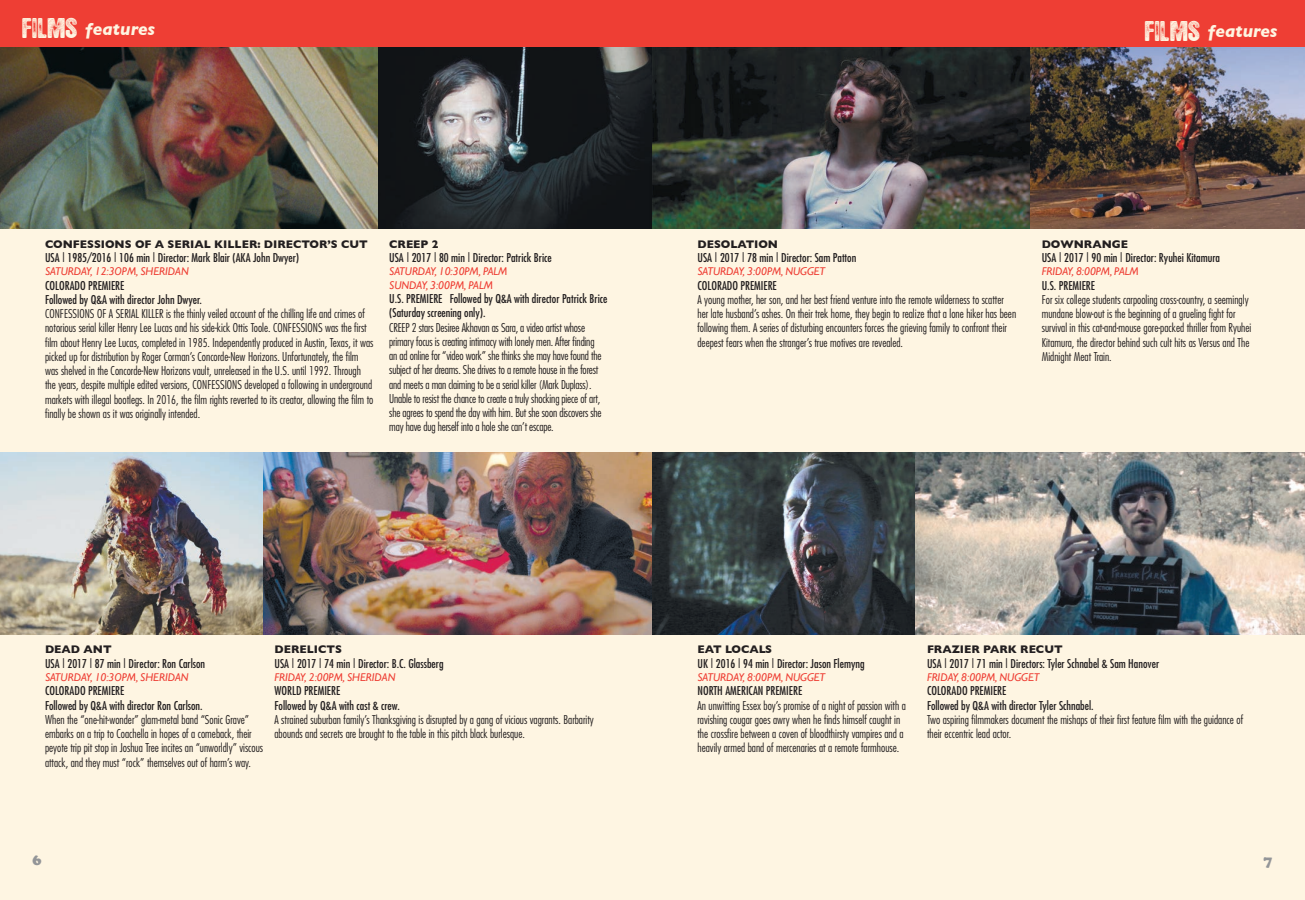
<style>
.page{position:relative;width:1305px;height:900px;background:#fef5e2}
.page>*{position:absolute;margin:0;border:0;box-sizing:border-box;transform-origin:0 0}
.WEE_subs{font:italic 700 17.5px "Gill Sans";color:#fef5e2}
.t1{font:900 15px "Cooper";color:#939598}
.t2{font:300 condensed 11.88px/14.2px "Futura";color:#231f20}
.t3{font:condensed 11.88px/14.2px "Futura";color:#231f20}
.day_time_theater{font:italic 11.25px "Gill Sans";color:#ee3e34}
.film_title{font:700 11.25px "Gill Sans";color:#231f20}
.s1{font-family:"Hotel Coral Essex";font-weight:400;font-style:normal;font-size:22.5px}
</style>
<div class="page">
<img style="left:0;top:452px;width:263px;height:182px">
<img style="left:263px;top:452px;width:389px;height:182px">
<img style="left:378px;top:46px;width:274px;height:183px">
<img style="left:0;top:46px;width:378px;height:183px">
<div style="left:0;top:0;width:675px;height:46px;background:#ee3e34"></div>
<img style="left:652px;top:46px;width:379px;height:183px">
<img style="left:1031px;top:46px;width:274px;height:183px">
<svg style="left:652px;top:452px;width:264px;height:182px;background:#3b4449"></svg>
<img style="left:916px;top:452px;width:389px;height:182px">
<div style="left:652px;top:0;width:653px;height:46px;background:#ee3e34"></div>
<p class="WEE_subs" style="left:23px;top:18px;width:134px"><span class="s1">FILMS</span> features</p>
<p class="film_title" style="left:45px;top:237px;width:324px">CONFESSIONS OF A SERIAL KILLER: DIRECTOR’S CUT</p>
<p class="t3" style="left:45px;top:250px;width:256px">USA | 1985/2016 | 106 min | Director: Mark Blair (AKA John Dwyer)</p>
<p class="day_time_theater" style="left:45px;top:265px;width:145px">SATURDAY, 12:3OPM, SHERIDAN</p>
<p class="t3" style="left:45px;top:278px;width:81px">COLORADO PREMIERE</p>
<p class="t3" style="left:45px;top:292px;width:158px">Followed by Q&amp;A with director John Dwyer.</p>
<p class="t2" style="left:45px;top:306px;width:330px">CONFESSIONS OF A SERIAL KILLER is the thinly veiled account of the chilling life and crimes of notorious serial killer Henry Lee Lucas and his side-kick Ottis Toole. CONFESSIONS was the first film about Henry Lee Lucas, completed in 1985. Independently produced in Austin, Texas, it was picked up for distribution by Roger Corman’s Concorde-New Horizons. Unfortunately, the film was shelved in the Concorde-New Horizons vault, unreleased in the U.S. until 1992. Through the years, despite multiple edited versions, CONFESSIONS developed a following in underground markets with illegal bootlegs. In 2016, the film rights reverted to its creator, allowing the film to finally be shown as it was originally intended.</p>
<p class="film_title" style="left:389px;top:237px;width:51px">CREEP 2</p>
<p class="t3" style="left:389px;top:250px;width:164px">USA | 2017 | 80 min | Director: Patrick Brice</p>
<p class="day_time_theater" style="left:389px;top:265px;width:120px">SATURDAY, 10:30PM, PALM</p>
<p class="day_time_theater" style="left:389px;top:279px;width:105px">SUNDAY, 3:00PM, PALM</p>
<p class="t3" style="left:389px;top:291px;width:220px">U.S. PREMIERE Followed by Q&amp;A with director Patrick Brice (Saturday screening only).</p>
<p class="t2" style="left:389px;top:320px;width:214px">CREEP 2 stars Desiree Akhavan as Sara, a video artist whose primary focus is creating intimacy with lonely men. After finding an ad online for “video work” she thinks she may have found the subject of her dreams. She drives to a remote house in the forest and meets a man claiming to be a serial killer (Mark Duplass).<br>Unable to resist the chance to create a truly shocking piece of art, she agrees to spend the day with him. But she soon discovers she may have dug herself into a hole she can’t escape.</p>
<p class="film_title" style="left:45px;top:643px;width:68px">DEAD ANT</p>
<p class="t3" style="left:45px;top:656px;width:162px">USA | 2017 | 87 min | Director: Ron Carlson</p>
<p class="day_time_theater" style="left:45px;top:671px;width:145px">SATURDAY, 10:3OPM, SHERIDAN</p>
<p class="t3" style="left:45px;top:684px;width:81px">COLORADO PREMIERE</p>
<p class="t3" style="left:45px;top:698px;width:159px">Followed by Q&amp;A with director Ron Carlson.</p>
<p class="t2" style="left:45px;top:712px;width:220px">When the “one-hit-wonder” glam-metal band “Sonic Grave” embarks on a trip to Coachella in hopes of a comeback, their peyote trip pit stop in Joshua Tree incites an “unworldly” viscous attack, and they must “rock” themselves out of harm’s way.</p>
<p class="film_title" style="left:275px;top:643px;width:69px">DERELICTS</p>
<p class="t3" style="left:275px;top:656px;width:171px">USA | 2017 | 74 min | Director: B.C. Glassberg</p>
<p class="day_time_theater" style="left:275px;top:671px;width:122px">FRIDAY, 2:00PM, SHERIDAN</p>
<p class="t3" style="left:275px;top:684px;width:67px">WORLD PREMIERE</p>
<p class="t3" style="left:275px;top:698px;width:127px">Followed by Q&amp;A with cast &amp; crew.</p>
<p class="t2" style="left:275px;top:712px;width:321px">A strained suburban family’s Thanksgiving is disrupted by a gang of vicious vagrants. Barbarity abounds and secrets are brought to the table in this pitch black burlesque.</p>
<p class="WEE_subs" style="left:1145px;top:21px;width:134px"><span class="s1">FILMS</span> features</p>
<p class="film_title" style="left:697px;top:237px;width:82px">DESOLATION</p>
<p class="t3" style="left:697px;top:250px;width:160px">USA | 2017 | 78 min | Director: Sam Patton</p>
<p class="day_time_theater" style="left:697px;top:265px;width:129px">SATURDAY, 3:00PM, NUGGET</p>
<p class="t3" style="left:697px;top:278px;width:81px">COLORADO PREMIERE</p>
<p class="t2" style="left:697px;top:292px;width:320px">A young mother, her son, and her best friend venture into the remote wilderness to scatter her late husband’s ashes. On their trek home, they begin to realize that a lone hiker has been following them. A series of disturbing encounters forces the grieving family to confront their deepest fears when the stranger’s true motives are revealed.</p>
<p class="film_title" style="left:1042px;top:237px;width:88px">DOWNRANGE</p>
<p class="t3" style="left:1042px;top:250px;width:180px">USA | 2017 | 90 min | Director: Ryuhei Kitamura</p>
<p class="day_time_theater" style="left:1042px;top:265px;width:98px">FRIDAY, 8:00PM, PALM</p>
<p class="t3" style="left:1042px;top:278px;width:55px">U.S. PREMIERE</p>
<p class="t2" style="left:1042px;top:292px;width:211px">For six college students carpooling cross-country, a seemingly mundane blow-out is the beginning of a grueling fight for survival in this cat-and-mouse gore-packed thriller from Ryuhei Kitamura, the director behind such cult hits as Versus and The Midnight Meat Train.</p>
<p class="film_title" style="left:698px;top:643px;width:76px">EAT LOCALS</p>
<p class="t3" style="left:698px;top:656px;width:169px">UK | 2016 | 94 min | Director: Jason Flemyng</p>
<p class="day_time_theater" style="left:698px;top:671px;width:129px">SATURDAY, 8:00PM, NUGGET</p>
<p class="t3" style="left:698px;top:684px;width:106px">NORTH AMERICAN PREMIERE</p>
<p class="t2" style="left:698px;top:698px;width:210px">An unwitting Essex boy’s promise of a night of passion with a ravishing cougar goes awry when he finds himself caught in the crossfire between a coven of bloodthirsty vampires and a heavily armed band of mercenaries at a remote farmhouse.</p>
<p class="film_title" style="left:927px;top:643px;width:137px">FRAZIER PARK RECUT</p>
<p class="t3" style="left:927px;top:656px;width:234px">USA | 2017 | 71 min | Directors: Tyler Schnabel &amp; Sam Hanover</p>
<p class="day_time_theater" style="left:927px;top:671px;width:114px">FRIDAY, 8:00PM, NUGGET</p>
<p class="t3" style="left:927px;top:684px;width:81px">COLORADO PREMIERE</p>
<p class="t3" style="left:927px;top:698px;width:168px">Followed by Q&amp;A with director Tyler Schnabel.</p>
<p class="t2" style="left:927px;top:712px;width:318px">Two aspiring filmmakers document the mishaps of their first feature film with the guidance of their eccentric lead actor.</p>
<p class="t1" style="left:32px;top:851px;width:11px">6</p>
<p class="t1" style="left:1263px;top:852px;width:11px">7</p>
</div>
